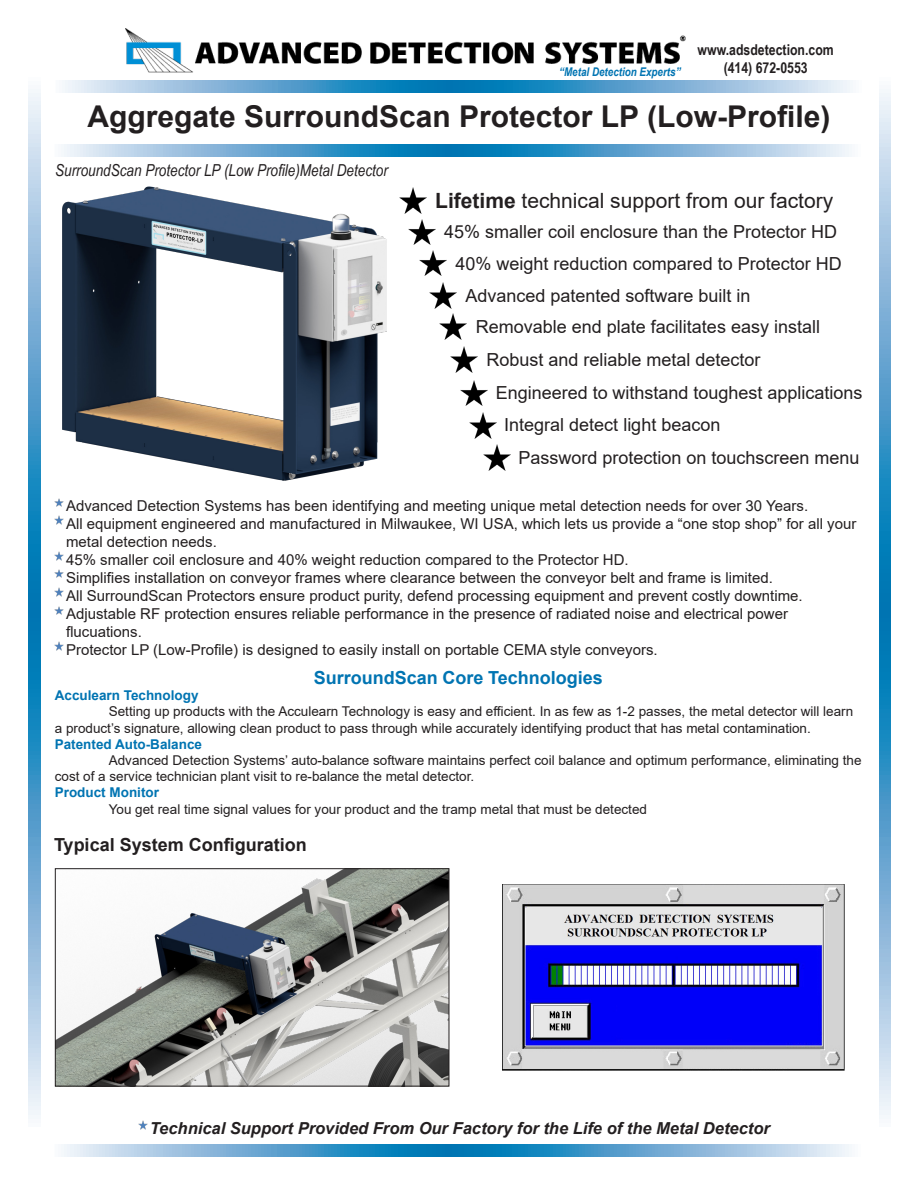
<style>
.page{position:relative;width:918px;height:1188px;background:#fff}
.page>*{position:absolute;margin:0;border:0;box-sizing:border-box;transform-origin:0 0}
.t1{font:700 30px "Arial";color:#231f20}
.t2{font:21px "Arial";color:#231f20}
.t3{font:18px "Arial";color:#231f20}
.t4{font:700 18px "Arial";color:#0074b2}
.t5{font:700 18px "Arial";color:#231f20}
.t6{font:italic 700 16.5px "Arial";color:#231f20}
.t7{font:italic 16.5px "Arial Narrow";color:#231f20}
.t8{font:15px/18px "Arial";color:#231f20}
.t9{font:700 15px/18px "Arial Narrow";color:#231f20;text-align:center}
.t10{font:13.5px "Arial";color:#231f20}
.t11{font:700 13.5px "Arial";color:#0074b2}
.t12{font:italic 700 12px "Arial Narrow";color:#0074b2}
.s1{font-weight:700}
</style>
<div class="page">
<img style="left:126px;top:28px;width:560px;height:45px">
<svg style="left:61px;top:145px;width:791px;height:11px;background:#6aabd3"></svg>
<svg style="left:29px;top:89px;width:11px;height:1030px;background:#6aabd3"></svg>
<svg style="left:879px;top:89px;width:12px;height:1030px;background:#6aabd3"></svg>
<svg style="left:62px;top:81px;width:791px;height:12px;background:#6aabd3"></svg>
<svg style="left:61px;top:1145px;width:791px;height:11px;background:#6aabd3"></svg>
<img style="left:57px;top:870px;width:390px;height:214px">
<div style="left:55px;top:868px;width:394px;height:218px;border:1px solid #231f20"></div>
<img style="left:502px;top:884px;width:343px;height:186px">
<img style="left:62px;top:186px;width:325px;height:295px">
<img style="left:399px;top:188px;width:27px;height:25px">
<img style="left:429px;top:283px;width:27px;height:25px">
<img style="left:440px;top:314px;width:27px;height:25px">
<img style="left:451px;top:347px;width:27px;height:25px">
<img style="left:461px;top:380px;width:27px;height:26px">
<img style="left:469px;top:412px;width:27px;height:26px">
<img style="left:483px;top:445px;width:27px;height:25px">
<img style="left:408px;top:219px;width:27px;height:26px">
<img style="left:420px;top:250px;width:27px;height:26px">
<svg style="left:54px;top:498px;width:9px;height:9px"></svg>
<svg style="left:54px;top:516px;width:9px;height:8px"></svg>
<svg style="left:54px;top:552px;width:9px;height:8px"></svg>
<svg style="left:54px;top:569px;width:9px;height:9px"></svg>
<svg style="left:54px;top:588px;width:9px;height:8px"></svg>
<svg style="left:54px;top:606px;width:9px;height:9px"></svg>
<svg style="left:54px;top:642px;width:9px;height:8px"></svg>
<svg style="left:138px;top:1121px;width:10px;height:8px"></svg>
<p class="t12" style="left:559px;top:62px;width:123px">“Metal Detection Experts”</p>
<p class="t9" style="left:698px;top:40px;width:138px">www.adsdetection.com (414) 672-0553</p>
<p class="t1" style="left:88px;top:95px;width:744px">Aggregate SurroundScan Protector LP (Low-Profile)</p>
<p class="t7" style="left:55px;top:159px;width:334px">SurroundScan Protector LP (Low Profile)Metal Detector</p>
<p class="t2" style="left:435px;top:186px;width:399px"><span class="s1">Lifetime</span> technical support from our factory</p>
<p class="t3" style="left:444px;top:220px;width:395px">45% smaller coil enclosure than the Protector HD</p>
<p class="t3" style="left:456px;top:251px;width:388px">40% weight reduction compared to Protector HD</p>
<p class="t3" style="left:465px;top:283px;width:287px">Advanced patented software built in</p>
<p class="t3" style="left:476px;top:314px;width:346px">Removable end plate facilitates easy install</p>
<p class="t3" style="left:487px;top:347px;width:276px">Robust and reliable metal detector</p>
<p class="t3" style="left:496px;top:380px;width:368px">Engineered to withstand toughest applications</p>
<p class="t3" style="left:504px;top:413px;width:218px">Integral detect light beacon</p>
<p class="t3" style="left:518px;top:445px;width:343px">Password protection on touchscreen menu</p>
<p class="t8" style="left:66px;top:496px;width:792px">Advanced Detection Systems has been identifying and meeting unique metal detection needs for over 30 Years.<br>All equipment engineered and manufactured in Milwaukee, WI USA, which lets us provide a “one stop shop” for all your metal detection needs.<br>45% smaller coil enclosure and 40% weight reduction compared to the Protector HD.<br>Simplifies installation on conveyor frames where clearance between the conveyor belt and frame is limited.<br>All SurroundScan Protectors ensure product purity, defend processing equipment and prevent costly downtime.<br>Adjustable RF protection ensures reliable performance in the presence of radiated noise and electrical power flucuations.<br>Protector LP (Low-Profile) is designed to easily install on portable CEMA style conveyors.</p>
<p class="t4" style="left:314px;top:665px;width:290px">SurroundScan Core Technologies</p>
<p class="t11" style="left:55px;top:686px;width:145px">Acculearn Technology</p>
<p class="t10" style="left:109px;top:702px;width:746px">Setting up products with the Acculearn Technology is easy and efficient. In as few as 1-2 passes, the metal detector will learn</p>
<p class="t10" style="left:55px;top:719px;width:758px">a product’s signature, allowing clean product to pass through while accurately identifying product that has metal contamination.</p>
<p class="t11" style="left:55px;top:735px;width:149px">Patented Auto-Balance</p>
<p class="t10" style="left:109px;top:751px;width:754px">Advanced Detection Systems’ auto-balance software maintains perfect coil balance and optimum performance, eliminating the</p>
<p class="t10" style="left:55px;top:767px;width:421px">cost of a service technician plant visit to re-balance the metal detector.</p>
<p class="t11" style="left:55px;top:783px;width:106px">Product Monitor</p>
<p class="t10" style="left:109px;top:800px;width:540px">You get real time signal values for your product and the tramp metal that must be detected</p>
<p class="t5" style="left:54px;top:832px;width:254px">Typical System Configuration</p>
<p class="t6" style="left:150px;top:1117px;width:622px">Technical Support Provided From Our Factory for the Life of the Metal Detector</p>
</div>
